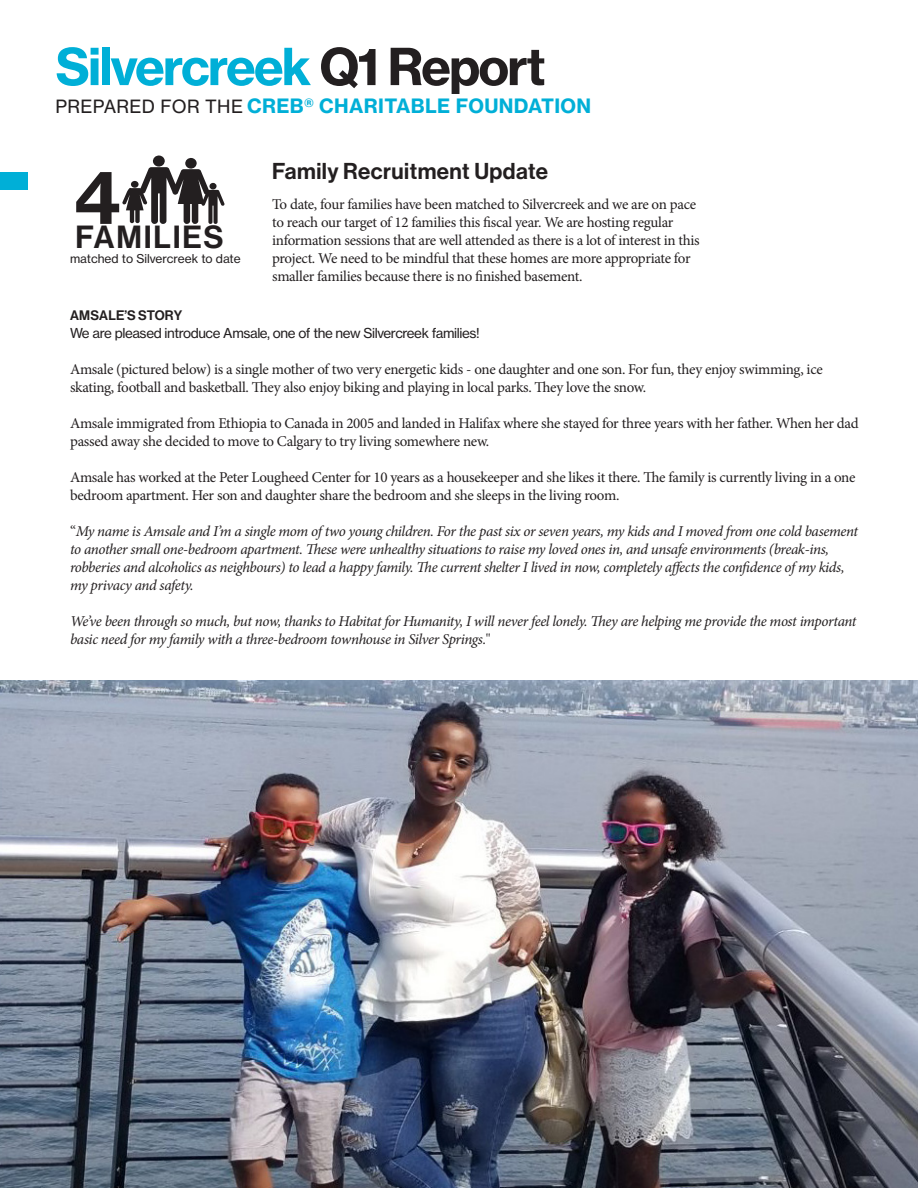
<style>
.page{position:relative;width:918px;height:1188px;background:#fff}
.page>*{position:absolute;margin:0;border:0;box-sizing:border-box;transform-origin:0 0}
.t1{font:72px "N Haas Grotesk TX Pro 75 Bd";color:#231f20}
.t2{font:50.25px "N Haas Grotesk TX Pro 75 Bd";letter-spacing:-.04em;color:#00afd7}
.t3{font:31.35px "N Haas Grotesk DS Pro 65 Md";letter-spacing:.055em;color:#231f20}
.t4{font:22.5px "N Haas Grotesk DS Pro 65 Md";letter-spacing:.02em;color:#231f20}
.t5{font:19.5px "N Haas Grotesk TX Pro 75 Bd";letter-spacing:.02em;color:#00afd7}
.t6{font:15px/18px "Minion Pro";letter-spacing:-.02em;color:#231f20}
.t7{font:italic 15px/18px "Minion Pro";letter-spacing:-.03em;color:#231f20}
.t8{font:13.5px "N Haas Grotesk TX Pro 55 Rg";letter-spacing:-.03em;color:#231f20}
.t9{font:13.5px "N Haas Grotesk DS Pro 65 Md";letter-spacing:.015em;color:#231f20}
.t10{font:12px "N Haas Grotesk TX Pro 55 Rg";color:#231f20}
.s1{color:#231f20}
.s2{font-family:"N Haas Grotesk TX Pro 55 Rg";font-size:18px;color:#231f20}
.s3{font-style:normal}
</style>
<div class="page">
<img style="left:0;top:680px;width:918px;height:508px">
<div style="left:0;top:172px;width:28px;height:18px;background:#00afd7"></div>
<svg style="left:122px;top:155px;width:103px;height:69px"></svg>
<p class="t2" style="left:55px;top:35px;width:492px">Silvercreek <span class="s1">Q1 Report</span></p>
<p class="t5" style="left:55px;top:94px;width:537px"><span class="s2">PREPARED FOR THE</span> CREB<sup>®</sup> CHARITABLE FOUNDATION</p>
<p class="t1" style="left:72px;top:152px;width:49px">4</p>
<p class="t10" style="left:70px;top:251px;width:172px">matched to Silvercreek to date</p>
<p class="t3" style="left:76px;top:219px;width:150px">FAMILIES</p>
<p class="t4" style="left:272px;top:158px;width:277px">Family Recruitment Update</p>
<p class="t6" style="left:272px;top:195px;width:429px">To date, four families have been matched to Silvercreek and we are on pace to reach our target of 12 families this fiscal year. We are hosting regular information sessions that are well attended as there is a lot of interest in this project. We need to be mindful that these homes are more appropriate for smaller families because there is no finished basement.</p>
<p class="t9" style="left:70px;top:308px;width:114px">AMSALE’S STORY</p>
<p class="t8" style="left:70px;top:325px;width:411px">We are pleased introduce Amsale, one of the new Silvercreek families!</p>
<p class="t6" style="left:70px;top:360px;width:754px">Amsale (pictured below) is a single mother of two very energetic kids - one daughter and one son. For fun, they enjoy swimming, ice skating, football and basketball. They also enjoy biking and playing in local parks. They love the snow.</p>
<p class="t6" style="left:70px;top:414px;width:790px">Amsale immigrated from Ethiopia to Canada in 2005 and landed in Halifax where she stayed for three years with her father. When her dad passed away she decided to move to Calgary to try living somewhere new.</p>
<p class="t6" style="left:70px;top:468px;width:787px">Amsale has worked at the Peter Lougheed Center for 10 years as a housekeeper and she likes it there. The family is currently living in a one bedroom apartment. Her son and daughter share the bedroom and she sleeps in the living room.</p>
<p class="t7" style="left:70px;top:522px;width:790px"><span class="s3">“</span>My name is Amsale and I’m a single mom of two young children. For the past six or seven years, my kids and I moved from one cold basement to another small one-bedroom apartment. These were unhealthy situations to raise my loved ones in, and unsafe environments (break-ins, robberies and alcoholics as neighbours) to lead a happy family. The current shelter I lived in now, completely affects the confidence of my kids, my privacy and safety.</p>
<p class="t7" style="left:70px;top:612px;width:788px">We’ve been through so much, but now, thanks to Habitat for Humanity, I will never feel lonely. They are helping me provide the most important basic need for my family with a three-bedroom townhouse in Silver Springs.<span class="s3">"</span></p>
</div>
